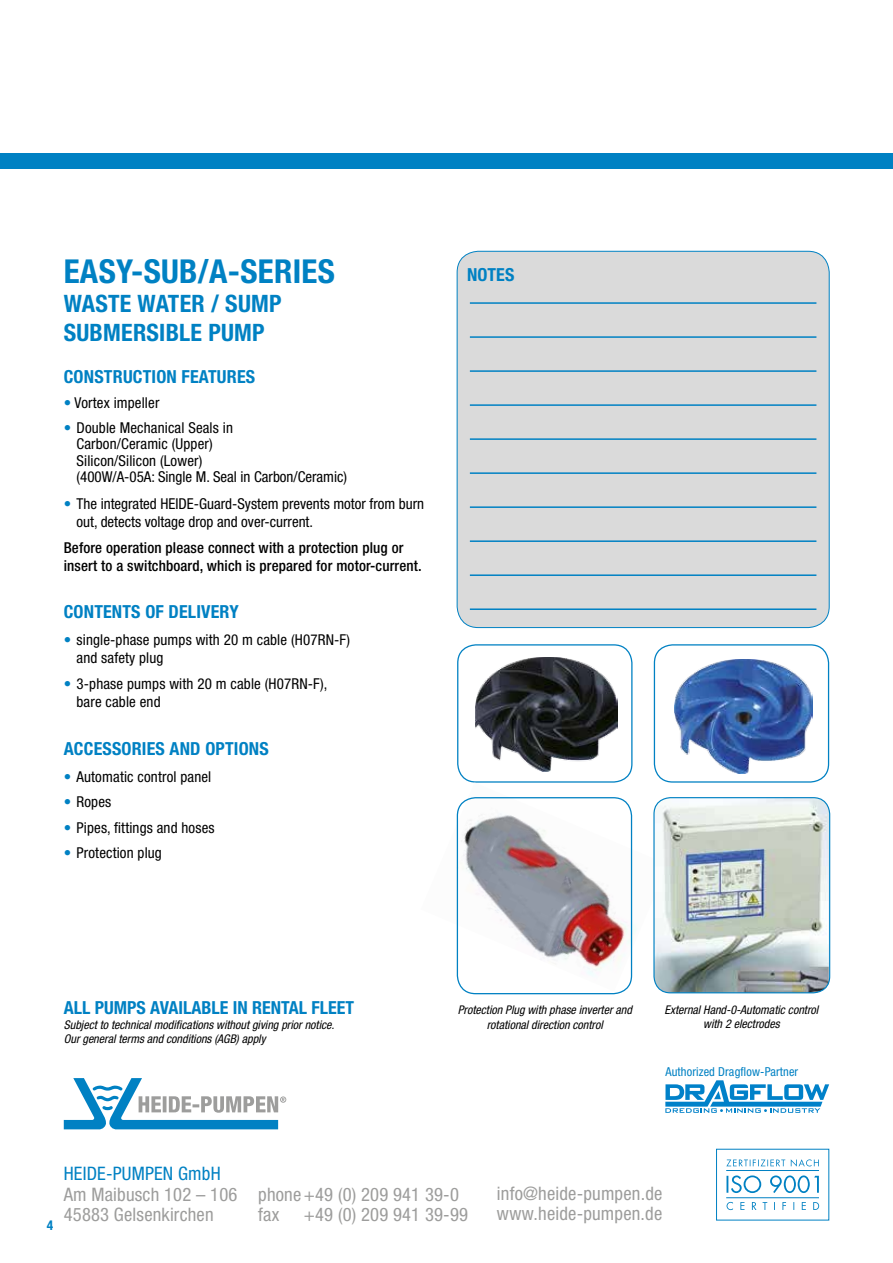
<style>
.page{position:relative;width:893px;height:1263px;background:#fff}
.page>*{position:absolute;margin:0;border:0;box-sizing:border-box;transform-origin:0 0}
.t1{font:700 condensed 33px "Helvetica Neue LT Std";letter-spacing:.01em;color:#0081c3}
.t2{font:700 condensed 24px/28.8px "Helvetica Neue LT Std";letter-spacing:.01em;color:#0081c3}
.t3{font:condensed 18.6px/20.2px "Helvetica Neue LT Std";letter-spacing:.01em;color:#9d9d9c}
.t4{font:condensed 18.6px "Helvetica Neue LT Std";letter-spacing:.01em;color:#0081c3}
.t5{font:700 condensed 18px "Helvetica Neue LT Std";letter-spacing:.01em;color:#0081c3}
.t6{font:condensed 15px/16.5px "Helvetica Neue LT Std";letter-spacing:.01em;color:#000}
.t7{font:500 condensed 15px/18px "Helvetica Neue LT Std";letter-spacing:.01em;color:#000}
.t8{font:700 condensed 13.5px "Helvetica Neue LT Std";color:#0081c3}
.t9{font:condensed 12.3px "Helvetica Neue LT Std";letter-spacing:.01em;color:#0081c3}
.t10{font:italic condensed 12px/14.4px "Helvetica Neue LT Std";color:#000;text-align:center}
.s1{color:#0081c3}
</style>
<div class="page">
<div style="left:0;top:153px;width:893px;height:16px;background:#0081c3"></div>
<svg style="left:64px;top:1078px;width:222px;height:51px"></svg>
<svg style="left:726px;top:1175px;width:93px;height:18px"></svg>
<svg style="left:726px;top:1202px;width:93px;height:8px"></svg>
<svg style="left:726px;top:1159px;width:93px;height:7px"></svg>
<hr style="left:726px;top:1170px;width:93px;height:1px;background:#0081c3">
<hr style="left:726px;top:1197px;width:93px;height:1px;background:#0081c3">
<svg style="left:665px;top:1080px;width:164px;height:33px"></svg>
<div style="left:457px;top:251px;width:372px;height:376px;background:#dadada;border-radius:21px"></div>
<hr style="left:470px;top:302px;width:346px;height:2px;background:#0081c3">
<hr style="left:470px;top:336px;width:346px;height:2px;background:#0081c3">
<hr style="left:470px;top:370px;width:346px;height:2px;background:#0081c3">
<hr style="left:470px;top:404px;width:346px;height:2px;background:#0081c3">
<hr style="left:470px;top:438px;width:346px;height:2px;background:#0081c3">
<hr style="left:470px;top:472px;width:346px;height:2px;background:#0081c3">
<hr style="left:470px;top:506px;width:346px;height:2px;background:#0081c3">
<hr style="left:470px;top:540px;width:346px;height:2px;background:#0081c3">
<hr style="left:470px;top:574px;width:346px;height:2px;background:#0081c3">
<hr style="left:470px;top:608px;width:346px;height:2px;background:#0081c3">
<div style="left:457px;top:644px;width:175px;height:139px;border:1px solid #0081c3;border-radius:18px"></div>
<div style="left:654px;top:644px;width:175px;height:139px;border:1px solid #0081c3;border-radius:18px"></div>
<img style="left:476px;top:658px;width:141px;height:114px">
<img style="left:675px;top:660px;width:137px;height:114px">
<img style="left:456px;top:782px;width:212px;height:209px">
<img style="left:654px;top:798px;width:175px;height:195px">
<div style="left:653px;top:797px;width:177px;height:196px;border:1px solid #0081c3;border-radius:16px"></div>
<div style="left:457px;top:797px;width:175px;height:197px;border:1px solid #0081c3;border-radius:18px"></div>
<h1 class="t1" style="left:64px;top:251px;width:273px">EASY-SUB/A-SERIES</h1>
<p class="t5" style="left:467px;top:264px;width:49px">NOTES</p>
<h2 class="t2" style="left:64px;top:288px;width:219px">WASTE WATER / SUMP<br>SUBMERSIBLE PUMP</h2>
<p class="t5" style="left:64px;top:366px;width:183px">CONSTRUCTION FEATURES</p>
<p class="t6" style="left:64px;top:394px;width:97px"><span class="s1">•</span> Vortex impeller</p>
<p class="t6" style="left:77px;top:419px;width:272px;text-indent:-13px"><span class="s1">•</span> Double Mechanical Seals in<br>Carbon/Ceramic (Upper)<br>Silicon/Silicon (Lower)<br>(400W/A-05A: Single M. Seal in Carbon/Ceramic)</p>
<p class="t6" style="left:77px;top:494px;width:349px;line-height:18px;text-indent:-13px"><span class="s1">•</span> The integrated HEIDE-Guard-System prevents motor from burn out, detects voltage drop and over-current.</p>
<p class="t7" style="left:64px;top:539px;width:360px">Before operation please connect with a protection plug or insert to a switchboard, which is prepared for motor-current.</p>
<p class="t5" style="left:64px;top:601px;width:176px">CONTENTS OF DELIVERY</p>
<p class="t6" style="left:77px;top:630px;width:275px;line-height:18px;text-indent:-13px"><span class="s1">•</span> single-phase pumps with 20 m cable (H07RN-F) and safety plug</p>
<p class="t6" style="left:77px;top:675px;width:252px;line-height:18px;text-indent:-13px"><span class="s1">•</span> 3-phase pumps with 20 m cable (H07RN-F), bare cable end</p>
<p class="t5" style="left:64px;top:738px;width:21px">ACCESSO</p>
<p class="t5" style="left:132px;top:738px;width:49px">RIES AND</p>
<p class="t5" style="left:205px;top:738px;width:45px">OPTIONS</p>
<p class="t6" style="left:64px;top:768px;width:149px"><span class="s1">•</span> Automatic control panel</p>
<p class="t6" style="left:64px;top:793px;width:49px"><span class="s1">•</span> Ropes</p>
<p class="t6" style="left:64px;top:819px;width:152px"><span class="s1">•</span> Pipes, fittings and hoses</p>
<p class="t6" style="left:64px;top:844px;width:100px"><span class="s1">•</span> Protection plug</p>
<p class="t5" style="left:64px;top:997px;width:292px">ALL PU MPS AVAILABLE IN RENTAL FLEET</p>
<p class="t10" style="left:64px;top:1017px;width:272px;text-align:left">Subject to technical modifications without giving prior notice.<br>Our general terms and conditions (AGB) apply</p>
<p class="t10" style="left:458px;top:1003px;width:176px">Protection Plug with phase inverter and rotational direction control</p>
<p class="t10" style="left:665px;top:1002px;width:155px">External Hand-0-Automatic control with 2 electrodes</p>
<p class="t9" style="left:665px;top:1065px;width:134px">Authorized Dragflow-Partner</p>
<p class="t8" style="left:47px;top:1217px;width:8px">4</p>
<p class="t4" style="left:64px;top:1163px;width:19px">Heide</p>
<p class="t4" style="left:106px;top:1163px;width:27px">-Pumpen</p>
<p class="t4" style="left:178px;top:1163px;width:44px">GmbH</p>
<p class="t3" style="left:64px;top:1184px;width:175px">Am Maibusch 102 – 106<br>45883 Gelsenkirchen</p>
<p class="t3" style="left:258px;top:1184px;width:202px">phone+49 (0) 209 941 39-0 fax</p>
<p class="t3" style="left:304px;top:1204px;width:166px">+49 (0) 209 941 39-99</p>
<p class="t3" style="left:497px;top:1183px;width:167px">info@heide-pumpen.de www.heide-pumpen.de</p>
</div>
